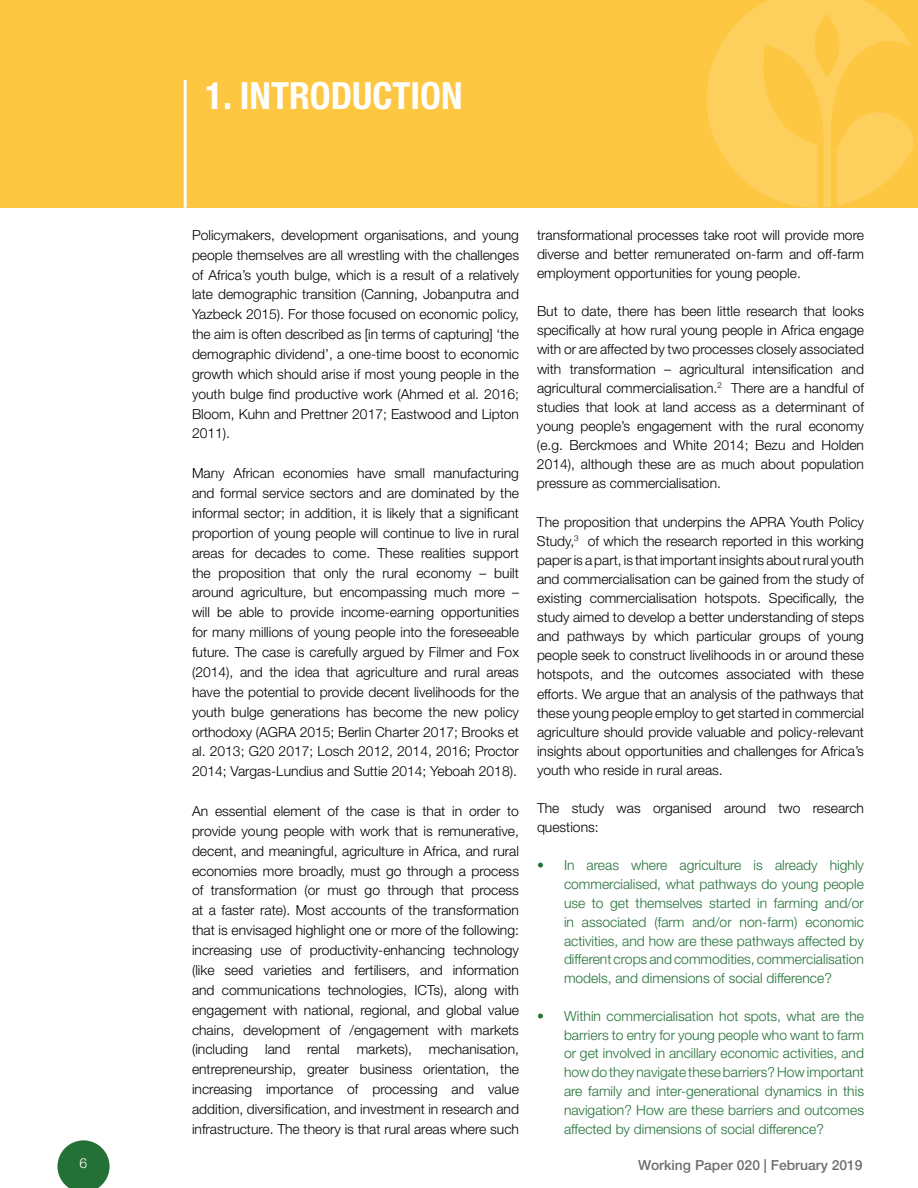
<style>
.page{position:relative;width:918px;height:1188px;background:#fff}
.page>*{position:absolute;margin:0;border:0;box-sizing:border-box;transform-origin:0 0}
.t1{font:700 condensed 37.5px "Helvetica Neue LT Std";color:#fff}
.t2{font:300 13.8px/19.8px "Helvetica Neue LT Std";color:#000;text-align:justify}
.t3{font:300 13.8px/18.8px "Helvetica Neue LT Std";color:#247138;text-align:justify}
.t4{font:500 13.8px "Helvetica Neue LT Std";color:#6d6e71}
.t5{font:300 13.8px "Helvetica Neue LT Std";color:#fff}
</style>
<div class="page">
<svg style="left:57px;top:1140px;width:53px;height:48px"></svg>
<div style="left:0;top:0;width:918px;height:208px;background:#fdc741"></div>
<svg style="left:707px;top:0;width:207px;height:208px"></svg>
<hr style="left:184px;top:80px;width:3px;height:128px;background:#fff">
<h1 class="t1" style="left:205px;top:73px;width:259px">1. INTRODUCTION</h1>
<p class="t2" style="left:192px;top:225px;width:329px">Policymakers, development organisations, and young people themselves are all wrestling with the challenges of Africa’s youth bulge, which is a result of a relatively late demographic transition (Canning, Jobanputra and Yazbeck 2015). For those focused on economic policy, the aim is often described as [in terms of capturing] ‘the demographic dividend’, a one-time boost to economic growth which should arise if most young people in the youth bulge find productive work (Ahmed et al. 2016; Bloom, Kuhn and Prettner 2017; Eastwood and Lipton 2011).</p>
<p class="t2" style="left:192px;top:463px;width:329px">Many African economies have small manufacturing and formal service sectors and are dominated by the informal sector; in addition, it is likely that a significant proportion of young people will continue to live in rural areas for decades to come. These realities support the proposition that only the rural economy – built around agriculture, but encompassing much more – will be able to provide income-earning opportunities for many millions of young people into the foreseeable future. The case is carefully argued by Filmer and Fox (2014), and the idea that agriculture and rural areas have the potential to provide decent livelihoods for the youth bulge generations has become the new policy orthodoxy (AGRA 2015; Berlin Charter 2017; Brooks et al. 2013; G20 2017; Losch 2012, 2014, 2016; Proctor 2014; Vargas-Lundius and Suttie 2014; Yeboah 2018).</p>
<p class="t2" style="left:192px;top:801px;width:329px">An essential element of the case is that in order to provide young people with work that is remunerative, decent, and meaningful, agriculture in Africa, and rural economies more broadly, must go through a process of transformation (or must go through that process at a faster rate). Most accounts of the transformation that is envisaged highlight one or more of the following: increasing use of productivity-enhancing technology (like seed varieties and fertilisers, and information and communications technologies, ICTs), along with engagement with national, regional, and global value chains, development of /engagement with markets (including land rental markets), mechanisation, entrepreneurship, greater business orientation, the increasing importance of processing and value addition, diversification, and investment in research and infrastructure. The theory is that rural areas where such</p>
<p class="t2" style="left:537px;top:225px;width:329px;line-height:19px">transformational processes take root will provide more diverse and better remunerated on-farm and off-farm employment opportunities for young people.</p>
<p class="t2" style="left:537px;top:301px;width:329px;line-height:19.2px">But to date, there has been little research that looks specifically at how rural young people in Africa engage with or are affected by two processes closely associated with transformation – agricultural intensification and agricultural commercialisation.<sup>2</sup> There are a handful of studies that look at land access as a determinant of young people’s engagement with the rural economy (e.g. Berckmoes and White 2014; Bezu and Holden 2014), although these are as much about population pressure as commercialisation.</p>
<p class="t2" style="left:537px;top:512px;width:329px;line-height:19px">The proposition that underpins the APRA Youth Policy Study,<sup>3</sup> of which the research reported in this working paper is a part, is that important insights about rural youth and commercialisation can be gained from the study of existing commercialisation hotspots. Specifically, the study aimed to develop a better understanding of steps and pathways by which particular groups of young people seek to construct livelihoods in or around these hotspots, and the outcomes associated with these efforts. We argue that an analysis of the pathways that these young people employ to get started in commercial agriculture should provide valuable and policy-relevant insights about opportunities and challenges for Africa’s youth who reside in rural areas.</p>
<p class="t2" style="left:537px;top:799px;width:329px;line-height:19px">The study was organised around two research questions:</p>
<p class="t3" style="left:564px;top:856px;width:302px;text-indent:-27px">• In areas where agriculture is already highly commercialised, what pathways do young people use to get themselves started in farming and/or in associated (farm and/or non-farm) economic activities, and how are these pathways affected by different crops and commodities, commercialisation models, and dimensions of social difference?</p>
<p class="t3" style="left:564px;top:1006px;width:302px;text-indent:-27px">• Within commercialisation hot spots, what are the barriers to entry for young people who want to farm or get involved in ancillary economic activities, and how do they navigate these barriers? How important are family and inter-generational dynamics in this navigation? How are these barriers and outcomes affected by dimensions of social difference?</p>
<p class="t5" style="left:80px;top:1155px;width:9px">6</p>
<p class="t4" style="left:638px;top:1156px;width:226px">Working Paper 020 | February 2019</p>
</div>
